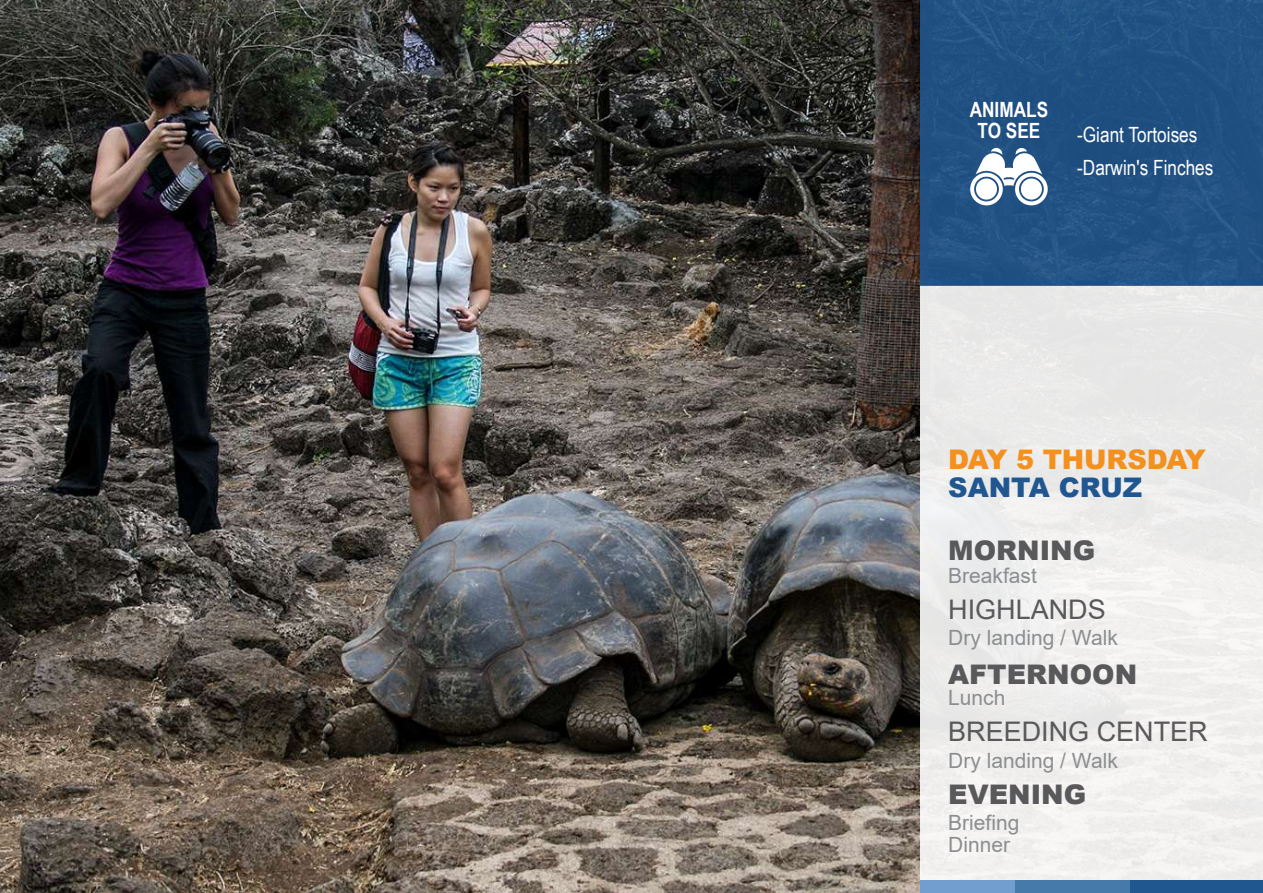
<style>
.page{position:relative;width:1263px;height:893px;background:#fff}
.page>*{position:absolute;margin:0;border:0;box-sizing:border-box;transform-origin:0 0}
.t1{font:27px "Arial";color:#59595b}
.t2{font:900 27px "Arial";color:#59595b}
.t3{font:900 27px "Arial";letter-spacing:-.005em;color:#f4911e}
.t4{font:900 27px "Arial";color:#215791}
.t5{font:21px/22.5px "Arial";color:#8b8e90}
.t6{font:21px/33px "Arial Narrow";color:#fff}
.t7{font:700 21px/21px "Arial Narrow";color:#fff;text-align:center}
</style>
<div class="page">
<img style="left:0;top:0;width:920px;height:893px">
<div style="left:920px;top:285px;width:343px;height:608px;background:#ededec"></div>
<div style="left:920px;top:0;width:343px;height:285px;background:#215082"></div>
<div style="left:920px;top:881px;width:95px;height:12px;background:#729ecf"></div>
<div style="left:1015px;top:881px;width:116px;height:12px;background:#467aab"></div>
<div style="left:1131px;top:881px;width:132px;height:12px;background:#21578f"></div>
<svg style="left:970px;top:147px;width:78px;height:59px"></svg>
<div style="left:1021px;top:178px;width:21px;height:22px;background:#fff;border-radius:50%"></div>
<div style="left:976px;top:178px;width:21px;height:22px;background:#fff;border-radius:50%"></div>
<p class="t7" style="left:970px;top:98px;width:80px">ANIMALS<br>TO SEE</p>
<p class="t6" style="left:1077px;top:117px;width:138px">-Giant Tortoises -Darwin's Finches</p>
<p class="t3" style="left:948px;top:440px;width:259px">DAY 5 THURSDAY</p>
<p class="t4" style="left:948px;top:468px;width:196px">SANTA CRUZ</p>
<p class="t2" style="left:948px;top:531px;width:148px">MORNING</p>
<p class="t5" style="left:948px;top:564px;width:90px">Breakfast</p>
<p class="t1" style="left:948px;top:591px;width:159px">HIGHLANDS</p>
<p class="t5" style="left:948px;top:626px;width:171px">Dry landing / Walk</p>
<p class="t2" style="left:948px;top:654px;width:190px">AFTERNOON</p>
<p class="t5" style="left:948px;top:687px;width:59px">Lunch</p>
<p class="t1" style="left:948px;top:713px;width:261px">BREEDING CENTER</p>
<p class="t5" style="left:948px;top:749px;width:171px">Dry landing / Walk</p>
<p class="t2" style="left:948px;top:775px;width:139px">EVENING</p>
<p class="t5" style="left:948px;top:811px;width:73px">Briefing<br>Dinner</p>
</div>
